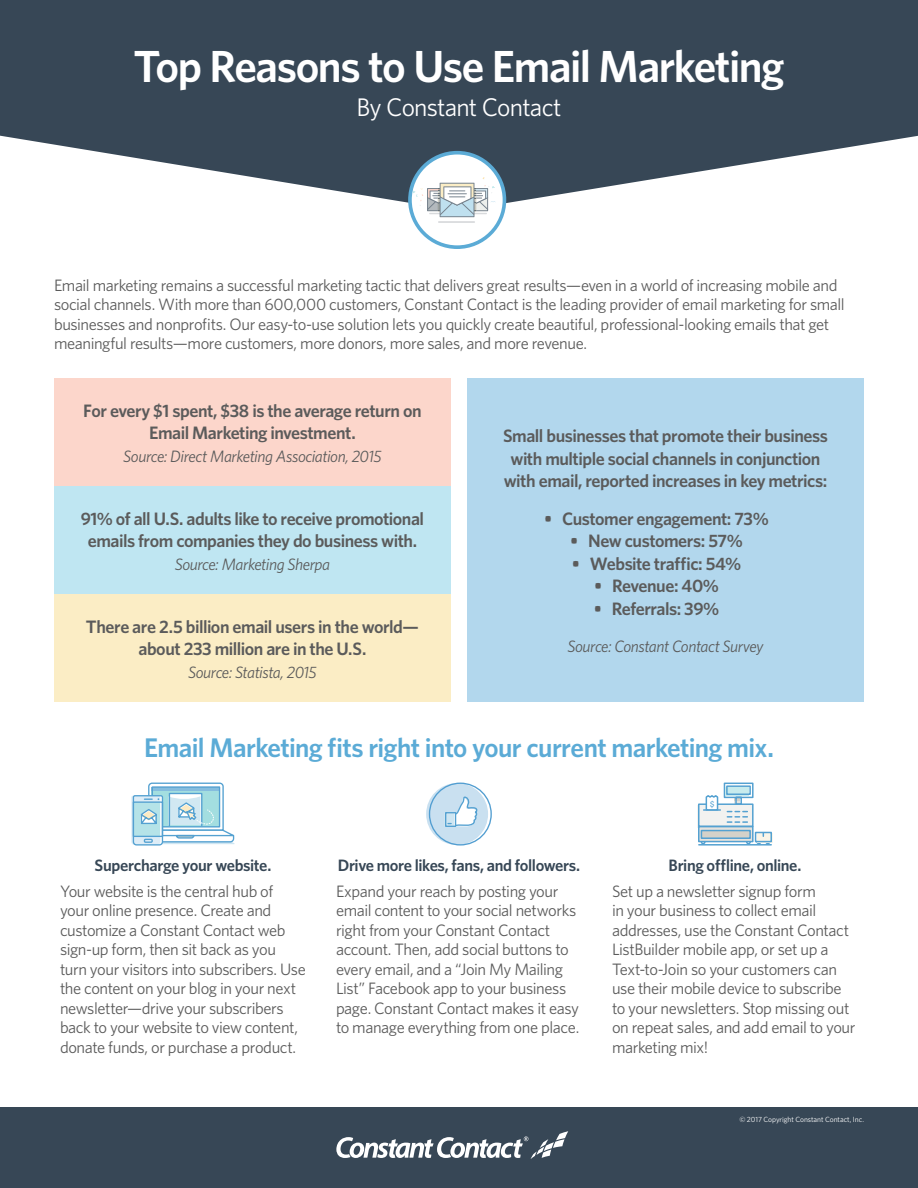
<style>
.page{position:relative;width:918px;height:1188px;background:#fff}
.page>*{position:absolute;margin:0;border:0;box-sizing:border-box;transform-origin:0 0}
.t1{font:600 45px "Whitney";letter-spacing:-.035em;color:#fff}
.t2{font:600 27px "Whitney";letter-spacing:-.025em;color:#5babd6}
.t3{font:25.5px "Whitney";letter-spacing:-.03em;color:#fff}
.faq_text{font:600 18px/22.5px "Whitney";letter-spacing:-.025em;color:#5b5b5b;text-align:center}
.faq_text-2{font:16.5px/19.5px "Whitney";letter-spacing:-.025em;color:#5b5b5b}
.faq_text-3{font:italic 16.5px "Whitney";letter-spacing:-.03em;color:#5b5b5b}
.faq_text-4{font:600 16.5px "Whitney";letter-spacing:-.02em;color:#374756}
.t4{font:9.3px "Courier";color:#54a1d1}
.t5{font:7.5px "Whitney";letter-spacing:-.005em;color:#fff}
</style>
<div class="page">
<div style="left:0;top:1107px;width:918px;height:81px;background:#374756"></div>
<svg style="left:336px;top:1131px;width:232px;height:28px"></svg>
<svg style="left:0;top:0;width:918px;height:204px;fill:#374756"></svg>
<svg style="left:408px;top:151px;width:98px;height:98px"></svg>
<hr style="left:438px;top:221px;width:37px;height:2px;background:#d8dadc">
<svg style="left:131px;top:782px;width:104px;height:64px"></svg>
<div style="left:426px;top:783px;width:62px;height:62px;background:#c9e0f0;border-radius:50%"></div>
<div style="left:429px;top:783px;width:63px;height:63px;border:1px solid #529ed1;border-radius:50%"></div>
<div style="left:444px;top:813px;width:10px;height:13px;background:#cfe6f2"></div>
<div style="left:445px;top:812px;width:11px;height:15px;border:1px solid #54a1d1"></div>
<svg style="left:448px;top:796px;width:30px;height:31px"></svg>
<div style="left:697px;top:805px;width:55px;height:23px;background:#f2f2f0"></div>
<div style="left:699px;top:826px;width:54px;height:16px;background:#c8d5db"></div>
<div style="left:698px;top:826px;width:56px;height:16px;border:2px solid #54a1d1"></div>
<div style="left:698px;top:803px;width:56px;height:24px;border:2px solid #54a1d1"></div>
<div style="left:701px;top:830px;width:50px;height:9px;background:#d4d1c9;border:2px solid #54a1d1"></div>
<div style="left:755px;top:832px;width:17px;height:10px;border:2px solid #54a1d1"></div>
<svg style="left:746px;top:833px;width:24px;height:11px"></svg>
<svg style="left:704px;top:782px;width:50px;height:41px"></svg>
<hr style="left:699px;top:844px;width:72px;height:2px;background:#54a1d1">
<div style="left:54px;top:486px;width:397px;height:108px;background:#bfe6f2"></div>
<div style="left:54px;top:594px;width:397px;height:108px;background:#fbedc5"></div>
<div style="left:54px;top:378px;width:397px;height:108px;background:#fcd6cb"></div>
<div style="left:467px;top:378px;width:397px;height:324px;background:#b2d7ed"></div>
<p class="t1" style="left:133px;top:37px;width:653px">Top Reasons to Use Email Marketing</p>
<p class="t3" style="left:356px;top:90px;width:207px">By Constant Contact</p>
<p class="faq_text-2" style="left:54px;top:275px;width:792px">Email marketing remains a successful marketing tactic that delivers great results—even in a world of increasing mobile and social channels. With more than 600,000 customers, Constant Contact is the leading provider of email marketing for small businesses and nonprofits. Our easy-to-use solution lets you quickly create beautiful, professional-looking emails that get meaningful results—more customers, more donors, more sales, and more revenue.</p>
<p class="faq_text" style="left:83px;top:399px;width:340px">For every $1 spent, $38 is the average return on<br>Email Marketing investment.</p>
<p class="faq_text-3" style="left:123px;top:445px;width:260px">Source: Direct Marketing Association, 2015</p>
<p class="faq_text" style="left:81px;top:507px;width:345px">91% of all U.S. adults like to receive promotional emails from companies they do business with.</p>
<p class="faq_text-3" style="left:175px;top:553px;width:157px">Source: Marketing Sherpa</p>
<p class="faq_text" style="left:86px;top:615px;width:334px">There are 2.5 billion email users in the world— about 233 million are in the U.S.</p>
<p class="faq_text-3" style="left:188px;top:661px;width:130px">Source: Statista, 2015</p>
<p class="faq_text" style="left:503px;top:424px;width:326px">Small businesses that promote their business with multiple social channels in conjunction with email, reported increases in key metrics:</p>
<p class="faq_text" style="left:544px;top:507px;width:226px">• Customer engagement: 73%</p>
<p class="faq_text" style="left:570px;top:529px;width:174px">• New customers: 57%</p>
<p class="faq_text" style="left:572px;top:552px;width:171px">• Website traffic: 54%</p>
<p class="faq_text" style="left:594px;top:574px;width:126px">• Revenue: 40%</p>
<p class="faq_text" style="left:594px;top:597px;width:127px">• Referrals: 39%</p>
<p class="faq_text-3" style="left:567px;top:636px;width:198px">Source: Constant Contact Survey</p>
<p class="t2" style="left:144px;top:730px;width:631px">Email Marketing fits right into your current marketing mix.</p>
<p class="faq_text-4" style="left:95px;top:854px;width:178px">Supercharge your website.</p>
<p class="faq_text-2" style="left:60px;top:881px;width:247px">Your website is the central hub of your online presence. Create and customize a Constant Contact web sign-up form, then sit back as you turn your visitors into subscribers. Use the content on your blog in your next newsletter—drive your subscribers back to your website to view content, donate funds, or purchase a product.</p>
<p class="faq_text-4" style="left:338px;top:854px;width:244px">Drive more likes, fans, and followers.</p>
<p class="faq_text-2" style="left:336px;top:881px;width:245px">Expand your reach by posting your email content to your social networks right from your Constant Contact account. Then, add social buttons to every email, and a “Join My Mailing List” Facebook app to your business page. Constant Contact makes it easy to manage everything from one place.</p>
<p class="t4" style="left:709px;top:796px;width:7px">$</p>
<p class="faq_text-4" style="left:669px;top:854px;width:134px">Bring offline, online.</p>
<p class="faq_text-2" style="left:612px;top:881px;width:245px">Set up a newsletter signup form<br>in your business to collect email addresses, use the Constant Contact<br>ListBuilder mobile app, or set up a<br>Text-to-Join so your customers can use their mobile device to subscribe to your newsletters. Stop missing out on repeat sales, and add email to your marketing mix!</p>
<p class="t5" style="left:740px;top:1115px;width:126px">© 2017 Copyright Constant Contact, Inc.</p>
</div>
